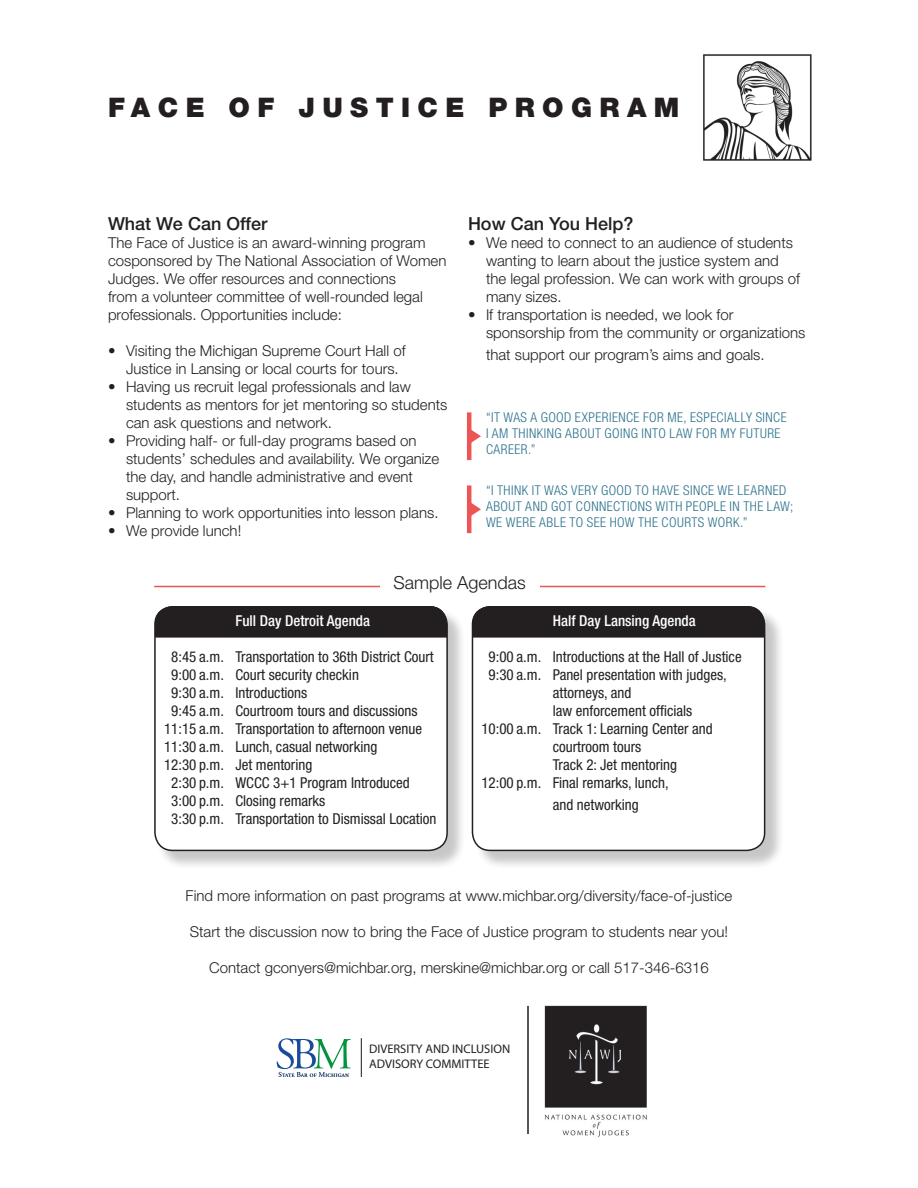
<style>
.page{position:relative;width:918px;height:1188px;background:#fff}
.page>*{position:absolute;margin:0;border:0;box-sizing:border-box;transform-origin:0 0}
.t1{font:900 27px "Helvetica Neue LT Std";letter-spacing:.275em;color:#231f20}
.t2{font:500 18px "Helvetica Neue LT Std";color:#231f20}
.t3{font:300 18px "Helvetica Neue LT Std";color:#231f20}
.t4{font:300 15px/18px "Helvetica Neue LT Std";color:#231f20}
.t5{font:condensed 15px/18px "Helvetica Neue LT Std";color:#231f20}
.t6{font:500 condensed 15px "Helvetica Neue LT Std";color:#fff}
.t7{font:300 condensed 13.5px/16.2px "Helvetica Neue LT Std";letter-spacing:.035em;color:#2c728c}
.t8{font:12.45px/15px "Myriad Pro";color:#231f20}
</style>
<div class="page">
<div style="left:156px;top:608px;width:310px;height:262px;background:#231f20;opacity:.25"></div>
<div style="left:155px;top:607px;width:292px;height:243px;background:#fff;border-radius:18px"></div>
<div style="left:154px;top:606px;width:294px;height:245px;border:2px solid #231f20;border-radius:18px"></div>
<div style="left:155px;top:606px;width:292px;height:32px;background:#231f20"></div>
<div style="left:474px;top:608px;width:310px;height:262px;background:#231f20;opacity:.25"></div>
<div style="left:472px;top:607px;width:293px;height:243px;background:#fff;border-radius:18px"></div>
<div style="left:472px;top:606px;width:293px;height:245px;border:2px solid #231f20;border-radius:18px"></div>
<div style="left:472px;top:606px;width:293px;height:32px;background:#231f20"></div>
<img style="left:703px;top:54px;width:109px;height:107px">
<img style="left:544px;top:1006px;width:103px;height:131px">
<svg style="left:277px;top:1038px;width:74px;height:39px"></svg>
<hr style="left:361px;top:1038px;width:1px;height:39px;background:#231f20">
<hr style="left:527px;top:1006px;width:2px;height:128px;background:#231f20">
<svg style="left:471px;top:429px;width:10px;height:15px"></svg>
<hr style="left:467px;top:412px;width:4px;height:48px;background:#ed5454">
<svg style="left:471px;top:502px;width:10px;height:15px"></svg>
<hr style="left:467px;top:485px;width:4px;height:48px;background:#ed5454">
<hr style="left:154px;top:586px;width:611px;height:1px;background:#ed5454">
<div style="left:380px;top:576px;width:159px;height:18px;background:#fff"></div>
<p class="t1" style="left:108px;top:91px;width:573px">FACE OF JUSTICE PROGRAM</p>
<p class="t2" style="left:108px;top:213px;width:161px">What We Can Offer</p>
<p class="t4" style="left:108px;top:233px;width:340px">The Face of Justice is an award-winning program cosponsored by The National Association of Women Judges. We offer resources and connections<br>from a volunteer committee of well-rounded legal professionals. Opportunities include:</p>
<p class="t4" style="left:126px;top:341px;width:281px;text-indent:-18px">• Visiting the Michigan Supreme Court Hall of<br>Justice in Lansing or local courts for tours.</p>
<p class="t4" style="left:126px;top:377px;width:323px;text-indent:-18px">• Having us recruit legal professionals and law students as mentors for jet mentoring so students can ask questions and network.</p>
<p class="t4" style="left:126px;top:431px;width:315px;text-indent:-18px">• Providing half- or full-day programs based on students’ schedules and availability. We organize the day, and handle administrative and event support.</p>
<p class="t4" style="left:108px;top:503px;width:332px">• Planning to work opportunities into lesson plans.</p>
<p class="t4" style="left:108px;top:521px;width:135px">• We provide lunch!</p>
<p class="t2" style="left:468px;top:213px;width:167px">How Can You Help?</p>
<p class="t4" style="left:486px;top:233px;width:315px;text-indent:-18px">• We need to connect to an audience of students wanting to learn about the justice system and the legal profession. We can work with groups of many sizes.</p>
<p class="t4" style="left:486px;top:305px;width:321px;text-indent:-18px">• If transportation is needed, we look for sponsorship from the community or organizations</p>
<p class="t4" style="left:486px;top:345px;width:280px">that support our program’s aims and goals.</p>
<p class="t7" style="left:486px;top:409px;width:302px">“IT WAS A GOOD EXPERIENCE FOR ME, ESPECIALLY SINCE<br>I AM THINKING ABOUT GOING INTO LAW FOR MY FUTURE<br>CAREER.”</p>
<p class="t7" style="left:486px;top:482px;width:309px">“I THINK IT WAS VERY GOOD TO HAVE SINCE WE LEARNED<br>ABOUT AND GOT CONNECTIONS WITH PEOPLE IN THE LAW;<br>WE WERE ABLE TO SEE HOW THE COURTS WORK.”</p>
<p class="t3" style="left:393px;top:572px;width:134px">Sample Agendas</p>
<p class="t6" style="left:235px;top:612px;width:136px">Full Day Detroit Agenda</p>
<p class="t5" style="left:171px;top:648px;width:264px">8:45 a.m. Transportation to 36th District Court</p>
<p class="t5" style="left:171px;top:666px;width:189px">9:00 a.m. Court security checkin</p>
<p class="t5" style="left:171px;top:684px;width:138px">9:30 a.m. Introductions</p>
<p class="t5" style="left:171px;top:702px;width:248px">9:45 a.m. Courtroom tours and discussions</p>
<p class="t5" style="left:164px;top:720px;width:260px">11:15 a.m. Transportation to afternoon venue</p>
<p class="t5" style="left:164px;top:738px;width:215px">11:30 a.m. Lunch, casual networking</p>
<p class="t5" style="left:164px;top:756px;width:150px">12:30 p.m. Jet mentoring</p>
<p class="t5" style="left:171px;top:774px;width:240px">2:30 p.m. WCCC 3+1 Program Introduced</p>
<p class="t5" style="left:171px;top:792px;width:156px">3:00 p.m. Closing remarks</p>
<p class="t5" style="left:171px;top:810px;width:267px">3:30 p.m. Transportation to Dismissal Location</p>
<p class="t6" style="left:553px;top:612px;width:144px">Half Day Lansing Agenda</p>
<p class="t5" style="left:489px;top:648px;width:255px">9:00 a.m. Introductions at the Hall of Justice</p>
<p class="t5" style="left:553px;top:666px;width:175px;text-indent:-64px">9:30 a.m. Panel presentation with judges, attorneys, and</p>
<p class="t5" style="left:553px;top:702px;width:141px">law enforcement officials</p>
<p class="t5" style="left:481px;top:720px;width:233px">10:00 a.m. Track 1: Learning Center and</p>
<p class="t5" style="left:553px;top:738px;width:90px">courtroom tours</p>
<p class="t5" style="left:553px;top:756px;width:126px">Track 2: Jet mentoring</p>
<p class="t5" style="left:481px;top:774px;width:189px">12:00 p.m. Final remarks, lunch,</p>
<p class="t5" style="left:553px;top:795px;width:88px">and networking</p>
<p class="t4" style="left:186px;top:887px;width:548px">Find more information on past programs at www.michbar.org/diversity/face-of-justice</p>
<p class="t4" style="left:190px;top:923px;width:540px">Start the discussion now to bring the Face of Justice program to students near you!</p>
<p class="t4" style="left:209px;top:959px;width:501px">Contact gconyers@michbar.org, merskine@michbar.org or call 517-346-6316</p>
<p class="t8" style="left:369px;top:1041px;width:143px">DIVERSITY AND INCLUSION<br>ADVISORY COMMITTEE</p>
</div>
